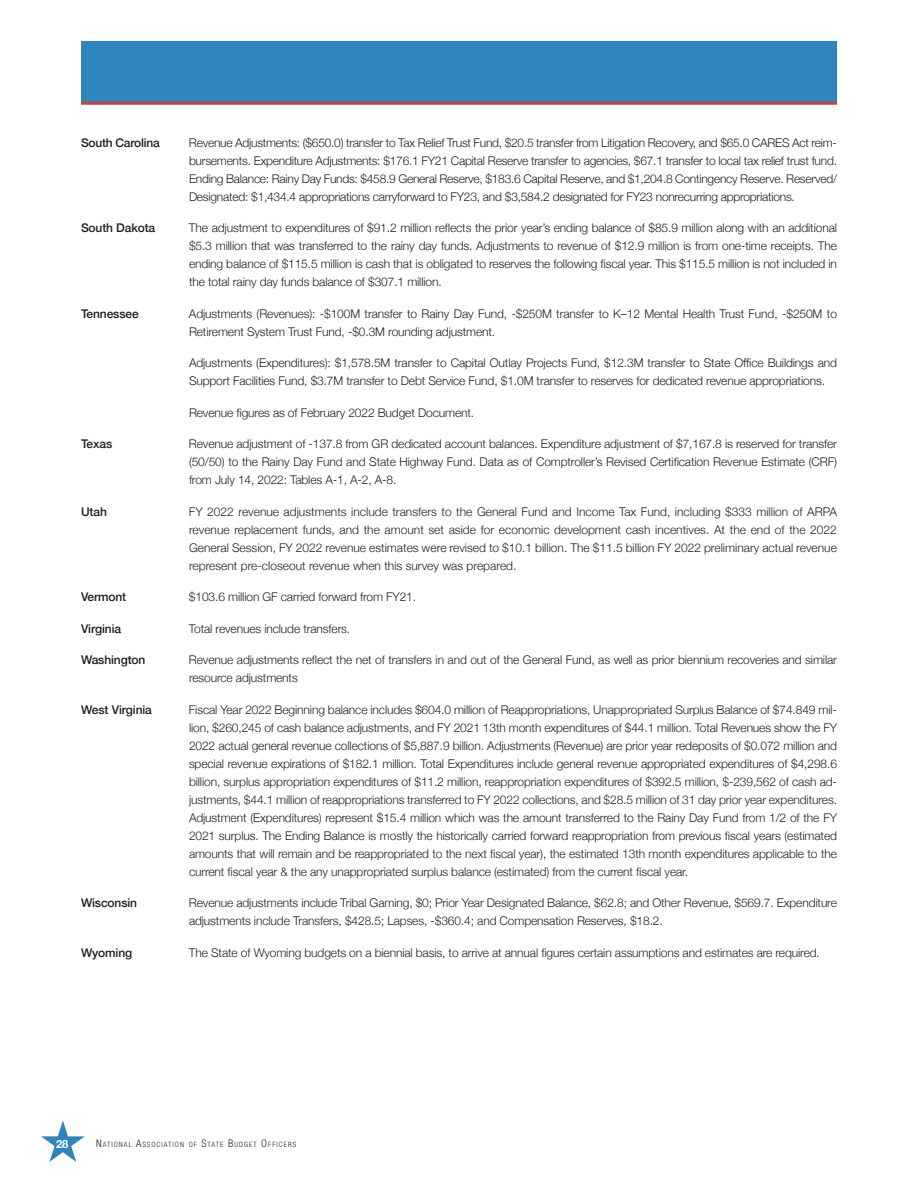
<style>
.page{position:relative;width:918px;height:1188px;background:#fff}
.page>*{position:absolute;margin:0;border:0;box-sizing:border-box;transform-origin:0 0}
.t1{font:300 12px/18px "Helvetica Neue";letter-spacing:-.01em;color:#231f20;text-align:justify}
.t2{font:500 12px "Helvetica Neue";letter-spacing:-.01em;color:#231f20}
.t3{font:700 11.25px "Helvetica Neue";color:#fff}
.t4{font:300 condensed 7.35px "Helvetica Neue";letter-spacing:.145em;color:#231f20}
.s1{font-size:10.5px}
</style>
<div class="page">
<div style="left:81px;top:41px;width:756px;height:62px;background:#2d85bc"></div>
<hr style="left:81px;top:102px;width:756px;height:3px;background:#c14441">
<svg style="left:41px;top:1120px;width:44px;height:42px"></svg>
<p class="t2" style="left:81px;top:133px;width:80px">South Carolina</p>
<p class="t1" style="left:189px;top:133px;width:650px">Revenue Adjustments: ($650.0) transfer to Tax Relief Trust Fund, $20.5 transfer from Litigation Recovery, and $65.0 CARES Act reim&shy;bursements. Expenditure Adjustments: $176.1 FY21 Capital Reserve transfer to agencies, $67.1 transfer to local tax relief trust fund.<br>Ending Balance: Rainy Day Funds: $458.9 General Reserve, $183.6 Capital Reserve, and $1,204.8 Contingency Reserve. Reserved/ Designated: $1,434.4 appropriations carryforward to FY23, and $3,584.2 designated for FY23 nonrecurring appropriations.</p>
<p class="t2" style="left:81px;top:218px;width:76px">South Dakota</p>
<p class="t1" style="left:189px;top:218px;width:650px">The adjustment to expenditures of $91.2 million reflects the prior year’s ending balance of $85.9 million along with an additional $5.3 million that was transferred to the rainy day funds. Adjustments to revenue of $12.9 million is from one-time receipts. The ending balance of $115.5 million is cash that is obligated to reserves the following fiscal year. This $115.5 million is not included in the total rainy day funds balance of $307.1 million.</p>
<p class="t2" style="left:81px;top:304px;width:59px">Tennessee</p>
<p class="t1" style="left:189px;top:304px;width:650px">Adjustments (Revenues): -$100M transfer to Rainy Day Fund, -$250M transfer to K–12 Mental Health Trust Fund, -$250M to<br>Retirement System Trust Fund, -$0.3M rounding adjustment.</p>
<p class="t1" style="left:189px;top:353px;width:650px">Adjustments (Expenditures): $1,578.5M transfer to Capital Outlay Projects Fund, $12.3M transfer to State Office Buildings and<br>Support Facilities Fund, $3.7M transfer to Debt Service Fund, $1.0M transfer to reserves for dedicated revenue appropriations.</p>
<p class="t1" style="left:189px;top:403px;width:287px">Revenue figures as of February 2022 Budget Document.</p>
<p class="t2" style="left:81px;top:434px;width:33px">Texas</p>
<p class="t1" style="left:189px;top:434px;width:650px">Revenue adjustment of -137.8 from GR dedicated account balances. Expenditure adjustment of $7,167.8 is reserved for transfer (50/50) to the Rainy Day Fund and State Highway Fund. Data as of Comptroller’s Revised Certification Revenue Estimate (CRF) from July 14, 2022: Tables A-1, A-2, A-8.</p>
<p class="t2" style="left:81px;top:502px;width:28px">Utah</p>
<p class="t1" style="left:189px;top:502px;width:650px">FY 2022 revenue adjustments include transfers to the General Fund and Income Tax Fund, including $333 million of ARPA revenue replacement funds, and the amount set aside for economic development cash incentives. At the end of the 2022<br>General Session, FY 2022 revenue estimates were revised to $10.1 billion. The $11.5 billion FY 2022 preliminary actual revenue represent pre-closeout revenue when this survey was prepared.</p>
<p class="t2" style="left:81px;top:587px;width:47px">Vermont</p>
<p class="t1" style="left:189px;top:587px;width:229px">$103.6 million GF carried forward from FY21.</p>
<p class="t2" style="left:81px;top:619px;width:42px">Virginia</p>
<p class="t1" style="left:189px;top:619px;width:163px">Total revenues include transfers.</p>
<p class="t2" style="left:81px;top:650px;width:66px">Washington</p>
<p class="t1" style="left:189px;top:650px;width:650px">Revenue adjustments reflect the net of transfers in and out of the General Fund, as well as prior biennium recoveries and similar resource adjustments</p>
<p class="t2" style="left:81px;top:700px;width:72px">West Virginia</p>
<p class="t1" style="left:189px;top:700px;width:650px">Fiscal Year 2022 Beginning balance includes $604.0 million of Reappropriations, Unappropriated Surplus Balance of $74.849 mil&shy;lion, $260,245 of cash balance adjustments, and FY 2021 13th month expenditures of $44.1 million. Total Revenues show the FY 2022 actual general revenue collections of $5,887.9 billion. Adjustments (Revenue) are prior year redeposits of $0.072 million and special revenue expirations of $182.1 million. Total Expenditures include general revenue appropriated expenditures of $4,298.6 billion, surplus appropriation expenditures of $11.2 million, reappropriation expenditures of $392.5 million, $-239,562 of cash ad&shy;justments, $44.1 million of reappropriations transferred to FY 2022 collections, and $28.5 million of 31 day prior year expenditures.<br>Adjustment (Expenditures) represent $15.4 million which was the amount transferred to the Rainy Day Fund from 1/2 of the FY 2021 surplus. The Ending Balance is mostly the historically carried forward reappropriation from previous fiscal years (estimated amounts that will remain and be reappropriated to the next fiscal year), the estimated 13th month expenditures applicable to the current fiscal year &amp; the any unappropriated surplus balance (estimated) from the current fiscal year.</p>
<p class="t2" style="left:81px;top:893px;width:58px">Wisconsin</p>
<p class="t1" style="left:189px;top:893px;width:650px">Revenue adjustments include Tribal Gaming, $0; Prior Year Designated Balance, $62.8; and Other Revenue, $569.7. Expenditure adjustments include Transfers, $428.5; Lapses, -$360.4; and Compensation Reserves, $18.2.</p>
<p class="t2" style="left:81px;top:943px;width:53px">Wyoming</p>
<p class="t1" style="left:189px;top:943px;width:632px">The State of Wyoming budgets on a biennial basis, to arrive at annual figures certain assumptions and estimates are required.</p>
<p class="t3" style="left:56px;top:1135px;width:14px">28</p>
<p class="t4" style="left:96px;top:1140px;width:202px"><span class="s1">N</span>ATION AL <span class="s1">A</span>SSOCIATION OF <span class="s1">S</span>TATE <span class="s1">B</span>UDGET <span class="s1">O</span>FFICERS</p>
</div>
